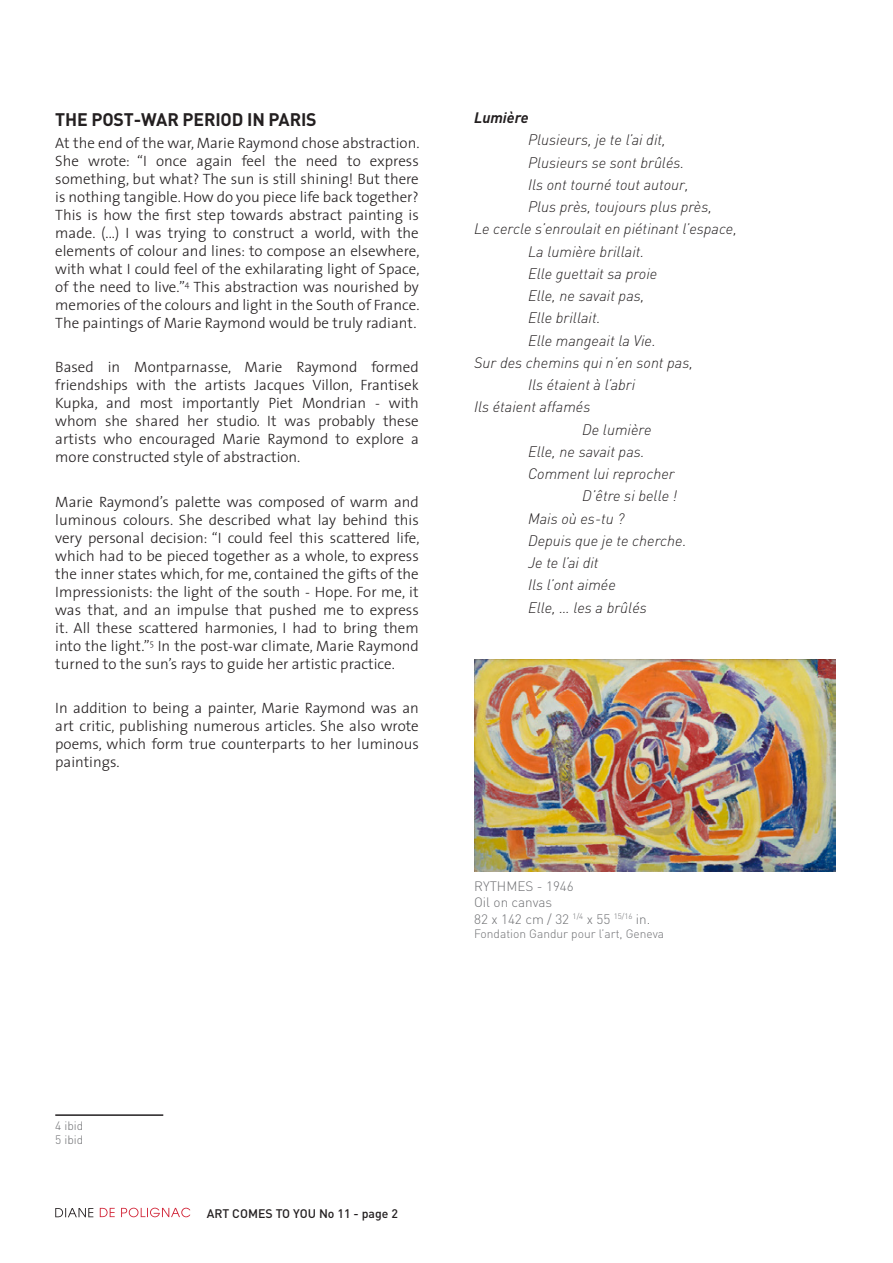
<style>
.page{position:relative;width:893px;height:1263px;background:#fff}
.page>*{position:absolute;margin:0;border:0;box-sizing:border-box;transform-origin:0 0}
.Style_de_paragraphe{font:700 18px "DIN";letter-spacing:-.01em;color:#231f20}
.Style_de_paragraphe-2{font:300 15px/18px "The Sans";color:#231f20;text-align:justify}
.Style_de_paragraphe-3{font:italic 300 15px "DIN";color:#231f20}
.Style_de_paragraphe-4{font:italic 700 15px "DIN";color:#231f20}
.t1{font:300 13.5px "DIN";color:#6f7073}
.t2{font:500 12.3px "DIN";color:#231f20}
.t3{font:300 12px "DIN";color:#6f7073}
.t4{font:300 12px "DIN";color:#6c6d70}
</style>
<div class="page">
<svg style="left:100px;top:1208px;width:90px;height:9px"></svg>
<svg style="left:55px;top:1208px;width:38px;height:9px"></svg>
<img style="left:474px;top:659px;width:362px;height:213px">
<hr style="left:55px;top:1114px;width:108px;height:2px;background:#231f20">
<p class="Style_de_paragraphe" style="left:55px;top:107px;width:263px">THE POST-WAR PERIOD IN PARIS</p>
<p class="Style_de_paragraphe-2" style="left:55px;top:133px;width:366px">At the end of the war, Marie Raymond chose abstraction.<br>She wrote: “I once again feel the need to express something, but what? The sun is still shining! But there is nothing tangible. How do you piece life back together?<br>This is how the first step towards abstract painting is made. (...) I was trying to construct a world, with the elements of colour and lines: to compose an elsewhere, with what I could feel of the exhilarating light of Space, of the need to live.”<sup>4</sup> This abstraction was nourished by memories of the colours and light in the South of France.<br>The paintings of Marie Raymond would be truly radiant.</p>
<p class="Style_de_paragraphe-2" style="left:55px;top:358px;width:365px">Based in Montparnasse, Marie Raymond formed friendships with the artists Jacques Villon, Frantisek Kupka, and most importantly Piet Mondrian - with whom she shared her studio. It was probably these artists who encouraged Marie Raymond to explore a more constructed style of abstraction.</p>
<p class="Style_de_paragraphe-2" style="left:55px;top:492px;width:366px">Marie Raymond’s palette was composed of warm and luminous colours. She described what lay behind this very personal decision: “I could feel this scattered life, which had to be pieced together as a whole, to express the inner states which, for me, contained the gifts of the Impressionists: the light of the south - Hope. For me, it was that, and an impulse that pushed me to express it. All these scattered harmonies, I had to bring them into the light.”<sup>5</sup> In the post-war climate, Marie Raymond turned to the sun’s rays to guide her artistic practice.</p>
<p class="Style_de_paragraphe-2" style="left:55px;top:699px;width:365px">In addition to being a painter, Marie Raymond was an art critic, publishing numerous articles. She also wrote poems, which form true counterparts to her luminous paintings.</p>
<p class="Style_de_paragraphe-4" style="left:474px;top:108px;width:56px">Lumière</p>
<p class="Style_de_paragraphe-3" style="left:528px;top:131px;width:139px">Plusieurs, je te l’ai dit,</p>
<p class="Style_de_paragraphe-3" style="left:528px;top:153px;width:158px">Plusieurs se sont brûlés.</p>
<p class="Style_de_paragraphe-3" style="left:528px;top:175px;width:162px">Ils ont tourné tout autour,</p>
<p class="Style_de_paragraphe-3" style="left:528px;top:197px;width:186px">Plus près, toujours plus près,</p>
<p class="Style_de_paragraphe-3" style="left:474px;top:220px;width:264px">Le cercle s’enroulait en piétinant l’espace,</p>
<p class="Style_de_paragraphe-3" style="left:528px;top:242px;width:118px">La lumière brillait.</p>
<p class="Style_de_paragraphe-3" style="left:528px;top:264px;width:131px">Elle guettait sa proie</p>
<p class="Style_de_paragraphe-3" style="left:528px;top:286px;width:118px">Elle, ne savait pas,</p>
<p class="Style_de_paragraphe-3" style="left:528px;top:309px;width:74px">Elle brillait.</p>
<p class="Style_de_paragraphe-3" style="left:528px;top:331px;width:129px">Elle mangeait la Vie.</p>
<p class="Style_de_paragraphe-3" style="left:474px;top:353px;width:220px">Sur des chemins qui n’en sont pas,</p>
<p class="Style_de_paragraphe-3" style="left:528px;top:375px;width:109px">Ils étaient à l’abri</p>
<p class="Style_de_paragraphe-3" style="left:474px;top:398px;width:118px">Ils étaient affamés</p>
<p class="Style_de_paragraphe-3" style="left:582px;top:420px;width:71px">De lumière</p>
<p class="Style_de_paragraphe-3" style="left:528px;top:442px;width:118px">Elle, ne savait pas.</p>
<p class="Style_de_paragraphe-3" style="left:528px;top:464px;width:148px">Comment lui reprocher</p>
<p class="Style_de_paragraphe-3" style="left:582px;top:487px;width:97px">D’être si belle !</p>
<p class="Style_de_paragraphe-3" style="left:528px;top:509px;width:98px">Mais où es-tu ?</p>
<p class="Style_de_paragraphe-3" style="left:528px;top:531px;width:160px">Depuis que je te cherche.</p>
<p class="Style_de_paragraphe-3" style="left:528px;top:553px;width:72px">Je te l’ai dit</p>
<p class="Style_de_paragraphe-3" style="left:528px;top:576px;width:89px">Ils l’ont aimée</p>
<p class="Style_de_paragraphe-3" style="left:528px;top:598px;width:120px">Elle, … les a brûlés</p>
<p class="t1" style="left:474px;top:878px;width:101px">RYTHMES - 1946</p>
<p class="t1" style="left:474px;top:894px;width:80px">Oil on canvas</p>
<p class="t1" style="left:474px;top:910px;width:178px">82 x 142 cm / 32 <sup>1/4</sup> x 55 <sup>15/16</sup> in.</p>
<p class="t3" style="left:474px;top:926px;width:191px">Fondation Gandur pour l’art, Geneva</p>
<p class="t4" style="left:55px;top:1118px;width:30px">4 ibid</p>
<p class="t4" style="left:55px;top:1132px;width:30px">5 ibid</p>
<p class="t2" style="left:207px;top:1205px;width:193px">ART COMES TO YOU No 11 - page 2</p>
</div>
